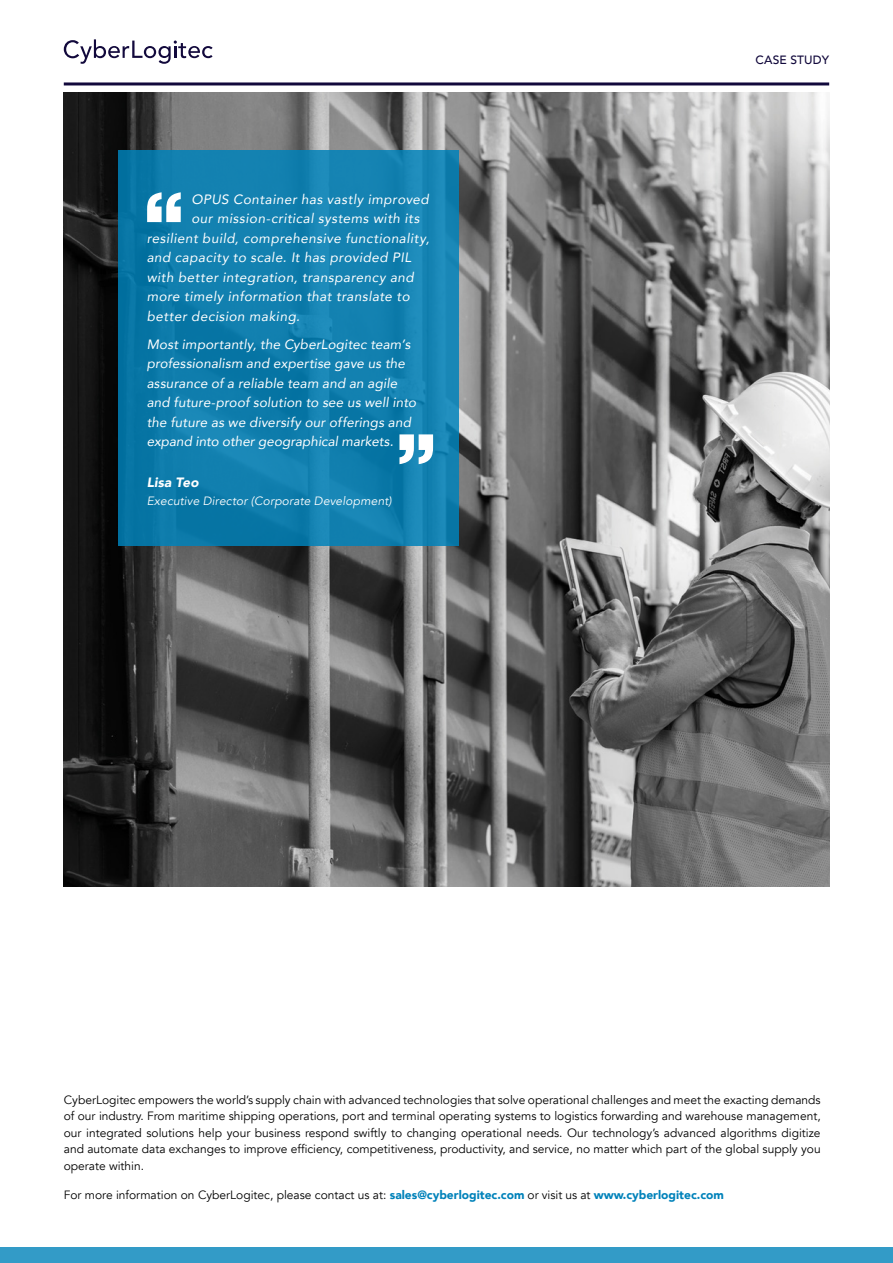
<style>
.page{position:relative;width:893px;height:1263px;background:#fff}
.page>*{position:absolute;margin:0;border:0;box-sizing:border-box;transform-origin:0 0}
.t1{font:italic 13.5px/19.5px "Avenir";letter-spacing:.025em;color:#fff}
.t2{font:italic 900 13.5px "Avenir";letter-spacing:.015em;color:#fff}
.t3{font:12px/16.5px "Avenir";color:#000;text-align:justify}
.t4{font:italic 12px "Avenir";letter-spacing:.015em;color:#fff}
.t5{font:500 12px "Avenir";letter-spacing:.01em;color:#12093c}
.s1{font-weight:900;color:#0082ba}
</style>
<div class="page">
<hr style="left:64px;top:82px;width:765px;height:3px;background:#12093c">
<svg style="left:64px;top:39px;width:149px;height:25px"></svg>
<img style="left:64px;top:92px;width:765px;height:795px">
<svg style="left:118px;top:150px;width:340px;height:396px;background:#107ead"></svg>
<svg style="left:147px;top:192px;width:34px;height:30px"></svg>
<svg style="left:399px;top:434px;width:34px;height:30px"></svg>
<div style="left:0;top:1247px;width:893px;height:16px;background:#339bc7"></div>
<p class="t1" style="left:191px;top:189px;width:239px">OPUS Container has vastly improved</p>
<p class="t1" style="left:191px;top:209px;width:230px">our mission-critical systems with its</p>
<p class="t1" style="left:147px;top:228px;width:284px">resilient build, comprehensive functionality,</p>
<p class="t1" style="left:147px;top:248px;width:266px">and capacity to scale. It has provided PIL</p>
<p class="t1" style="left:147px;top:267px;width:269px">with better integration, transparency and</p>
<p class="t1" style="left:147px;top:287px;width:264px">more timely information that translate to</p>
<p class="t1" style="left:147px;top:306px;width:155px">better decision making.</p>
<p class="t1" style="left:147px;top:334px;width:271px">Most importantly, the CyberLogitec team’s professionalism and expertise gave us the assurance of a reliable team and an agile and future-proof solution to see us well into the future as we diversify our offerings and expand into other geographical markets.</p>
<p class="t2" style="left:147px;top:471px;width:53px">Lisa Teo</p>
<p class="t4" style="left:147px;top:494px;width:247px">Executive Director (Corporate Development)</p>
<p class="t5" style="left:756px;top:49px;width:75px">CASE STUDY</p>
<p class="t3" style="left:64px;top:1092px;width:758px">CyberLogitec empowers the world’s supply chain with advanced technologies that solve operational challenges and meet the exacting demands of our industry. From maritime shipping operations, port and terminal operating systems to logistics forwarding and warehouse management, our integrated solutions help your business respond swiftly to changing operational needs. Our technology’s advanced algorithms digitize and automate data exchanges to improve efficiency, competitiveness, productivity, and service, no matter which part of the global supply you operate within.</p>
<p class="t3" style="left:64px;top:1187px;width:662px">For more information on CyberLogitec, please contact us at: <span class="s1">sales@cyberlogitec.com</span> or visit us at <span class="s1">www.cyberlogitec.com</span></p>
</div>
